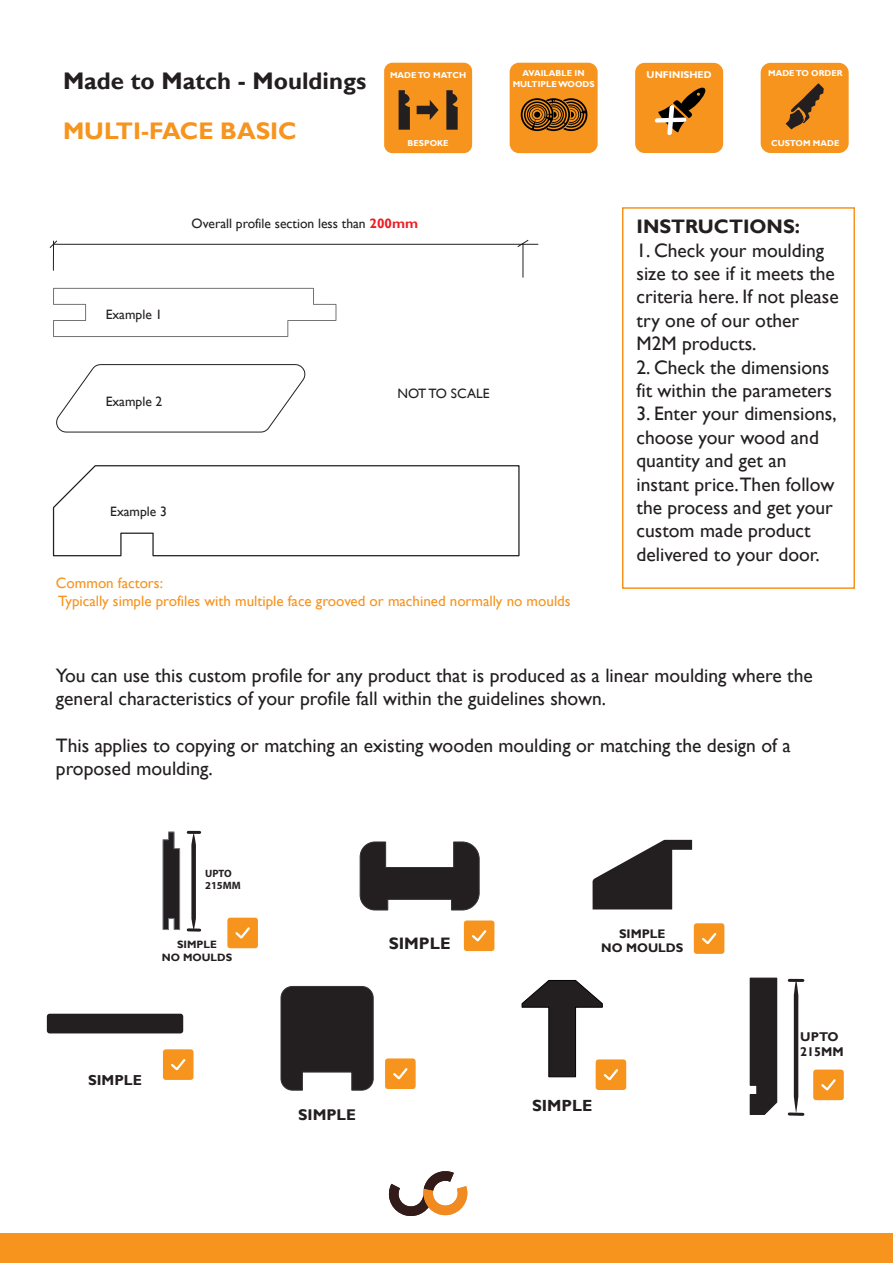
<style>
.page{position:relative;width:893px;height:1263px;background:#fff}
.page>*{position:absolute;margin:0;border:0;box-sizing:border-box;transform-origin:0 0}
.t1{font:700 24px "Gill Sans";color:#231f20}
.t2{font:700 24px "Gill Sans";color:#f7941e}
.t3{font:19.5px/23.4px "Gill Sans";color:#231f20}
.t4{font:700 19.5px "Gill Sans";color:#231f20}
.t5{font:700 16.65px "Gill Sans";color:#231f20}
.t6{font:700 16.2px "Gill Sans";color:#231f20}
.t7{font:700 15.45px "Gill Sans";color:#231f20}
.t8{font:15px/18px "Gill Sans";color:#f7941e}
.t9{font:700 14.4px "Gill Sans";color:#231f20}
.t10{font:13.65px "Gill Sans";color:#231f20}
.t11{font:700 12.75px/15.3px "Gill Sans";color:#231f20}
.t12{font:700 12.45px/15px "Gill Sans";color:#231f20;text-align:center}
.t13{font:700 10.65px/12.8px "Gill Sans";color:#231f20;text-align:center}
.t14{font:700 10.65px/12.8px "Myriad Pro";color:#231f20}
.t15{font:700 9.75px "Gill Sans";color:#fff}
.t16{font:700 8.55px "Gill Sans";color:#fff}
.s1{font-weight:700;color:#ed1d24}
</style>
<div class="page">
<div style="left:635px;top:63px;width:88px;height:90px;background:#f7941e;border-radius:9px"></div>
<svg style="left:655px;top:88px;width:51px;height:47px"></svg>
<div style="left:510px;top:63px;width:88px;height:90px;background:#f7941e;border-radius:9px"></div>
<svg style="left:521px;top:98px;width:67px;height:34px"></svg>
<div style="left:384px;top:63px;width:88px;height:90px;background:#f7941e;border-radius:8px"></div>
<svg style="left:399px;top:90px;width:11px;height:40px"></svg>
<svg style="left:446px;top:90px;width:12px;height:40px"></svg>
<svg style="left:417px;top:100px;width:22px;height:20px"></svg>
<div style="left:761px;top:63px;width:88px;height:90px;background:#f7941e;border-radius:10px"></div>
<svg style="left:786px;top:83px;width:38px;height:46px"></svg>
<div style="left:622px;top:207px;width:233px;height:382px;border:2px solid #f7941e"></div>
<div style="left:0;top:1232px;width:893px;height:31px;background:#f7941e"></div>
<svg style="left:388px;top:1171px;width:79px;height:45px"></svg>
<div style="left:227px;top:918px;width:31px;height:30px;background:#f7941e;border-radius:3px"></div>
<svg style="left:235px;top:927px;width:15px;height:11px"></svg>
<div style="left:163px;top:1049px;width:30px;height:31px;background:#f7941e;border-radius:3px"></div>
<svg style="left:171px;top:1059px;width:14px;height:11px"></svg>
<div style="left:813px;top:1069px;width:31px;height:31px;background:#f7941e;border-radius:3px"></div>
<svg style="left:821px;top:1079px;width:15px;height:11px"></svg>
<svg style="left:162px;top:831px;width:18px;height:99px;background:#4b4849"></svg>
<svg style="left:188px;top:831px;width:12px;height:97px"></svg>
<svg style="left:188px;top:928px;width:12px;height:4px"></svg>
<svg style="left:593px;top:840px;width:99px;height:69px"></svg>
<svg style="left:280px;top:986px;width:94px;height:105px;background:#3c393a"></svg>
<svg style="left:359px;top:841px;width:121px;height:70px"></svg>
<svg style="left:749px;top:977px;width:29px;height:138px;background:#363233"></svg>
<svg style="left:794px;top:978px;width:4px;height:134px"></svg>
<hr style="left:789px;top:979px;width:14px;height:3px;background:#231f20">
<svg style="left:789px;top:1112px;width:14px;height:4px"></svg>
<div style="left:47px;top:1014px;width:136px;height:19px;background:#231f20;border-radius:3px"></div>
<div style="left:464px;top:920px;width:30px;height:31px;background:#f7941e;border-radius:3px"></div>
<svg style="left:472px;top:930px;width:14px;height:11px"></svg>
<div style="left:694px;top:923px;width:30px;height:31px;background:#f7941e;border-radius:3px"></div>
<svg style="left:702px;top:933px;width:14px;height:11px"></svg>
<div style="left:385px;top:1058px;width:31px;height:31px;background:#f7941e;border-radius:3px"></div>
<svg style="left:393px;top:1068px;width:15px;height:11px"></svg>
<div style="left:596px;top:1059px;width:30px;height:31px;background:#f7941e;border-radius:3px"></div>
<svg style="left:521px;top:980px;width:97px;height:100px"></svg>
<hr style="left:53px;top:244px;width:485px;height:1px;background:#231f20">
<svg style="left:518px;top:240px;width:10px;height:7px"></svg>
<svg style="left:50px;top:241px;width:7px;height:29px"></svg>
<hr style="left:523px;top:243px;width:1px;height:34px;background:#231f20">
<svg style="left:53px;top:288px;width:284px;height:49px"></svg>
<svg style="left:56px;top:364px;width:249px;height:68px"></svg>
<svg style="left:52px;top:465px;width:468px;height:92px"></svg>
<p class="t1" style="left:63px;top:66px;width:305px">Made to Match - Mouldings</p>
<p class="t2" style="left:63px;top:117px;width:235px">MULTI-FACE BASIC</p>
<p class="t16" style="left:390px;top:70px;width:78px">MADE TO MATCH</p>
<p class="t16" style="left:407px;top:138px;width:43px">BESPOKE</p>
<p class="t16" style="left:523px;top:68px;width:64px">AVAILABLE IN</p>
<p class="t15" style="left:647px;top:69px;width:67px">UNFINISHED</p>
<p class="t16" style="left:513px;top:79px;width:83px">MULTIPLE WOODS</p>
<p class="t16" style="left:768px;top:68px;width:76px">MADE TO ORDER</p>
<p class="t16" style="left:771px;top:138px;width:70px">CUSTOM MADE</p>
<p class="t10" style="left:192px;top:216px;width:228px">Overall profile section less than <span class="s1">200mm</span></p>
<p class="t10" style="left:106px;top:307px;width:58px">Example 1</p>
<p class="t10" style="left:106px;top:393px;width:58px">Example 2</p>
<p class="t10" style="left:397px;top:386px;width:94px">NOT TO SCALE</p>
<p class="t10" style="left:110px;top:504px;width:58px">Example 3</p>
<p class="t4" style="left:636px;top:215px;width:165px">INSTRUCTIONS:</p>
<p class="t3" style="left:636px;top:239px;width:204px">1. Check your moulding size to see if it meets the criteria here. If not please try one of our other<br>M2M products.</p>
<p class="t3" style="left:636px;top:356px;width:197px">2. Check the dimensions fit within the parameters</p>
<p class="t3" style="left:636px;top:402px;width:202px">3. Enter your dimensions, choose your wood and quantity and get an instant price.Then follow the process and get your custom made product delivered to your door.</p>
<p class="t8" style="left:56px;top:574px;width:516px">Common factors:<br>Typically simple profiles with multiple face grooved or machined normally no moulds</p>
<p class="t3" style="left:56px;top:664px;width:758px">You can use this custom profile for any product that is produced as a linear moulding where the general characteristics of your profile fall within the guidelines shown.</p>
<p class="t3" style="left:56px;top:734px;width:736px">This applies to copying or matching an existing wooden moulding or matching the design of a proposed moulding.</p>
<p class="t14" style="left:205px;top:866px;width:37px">UPTO<br>215MM</p>
<p class="t13" style="left:162px;top:938px;width:72px">SIMPLE<br>NO MOULDS</p>
<p class="t12" style="left:601px;top:926px;width:84px">SIMPLE<br>NO MOULDS</p>
<p class="t5" style="left:389px;top:933px;width:63px">SIMPLE</p>
<p class="t9" style="left:88px;top:1071px;width:55px">SIMPLE</p>
<p class="t7" style="left:298px;top:1105px;width:59px">SIMPLE</p>
<p class="t6" style="left:532px;top:1096px;width:62px">SIMPLE</p>
<p class="t11" style="left:800px;top:1029px;width:45px">UPTO<br>215MM</p>
</div>
